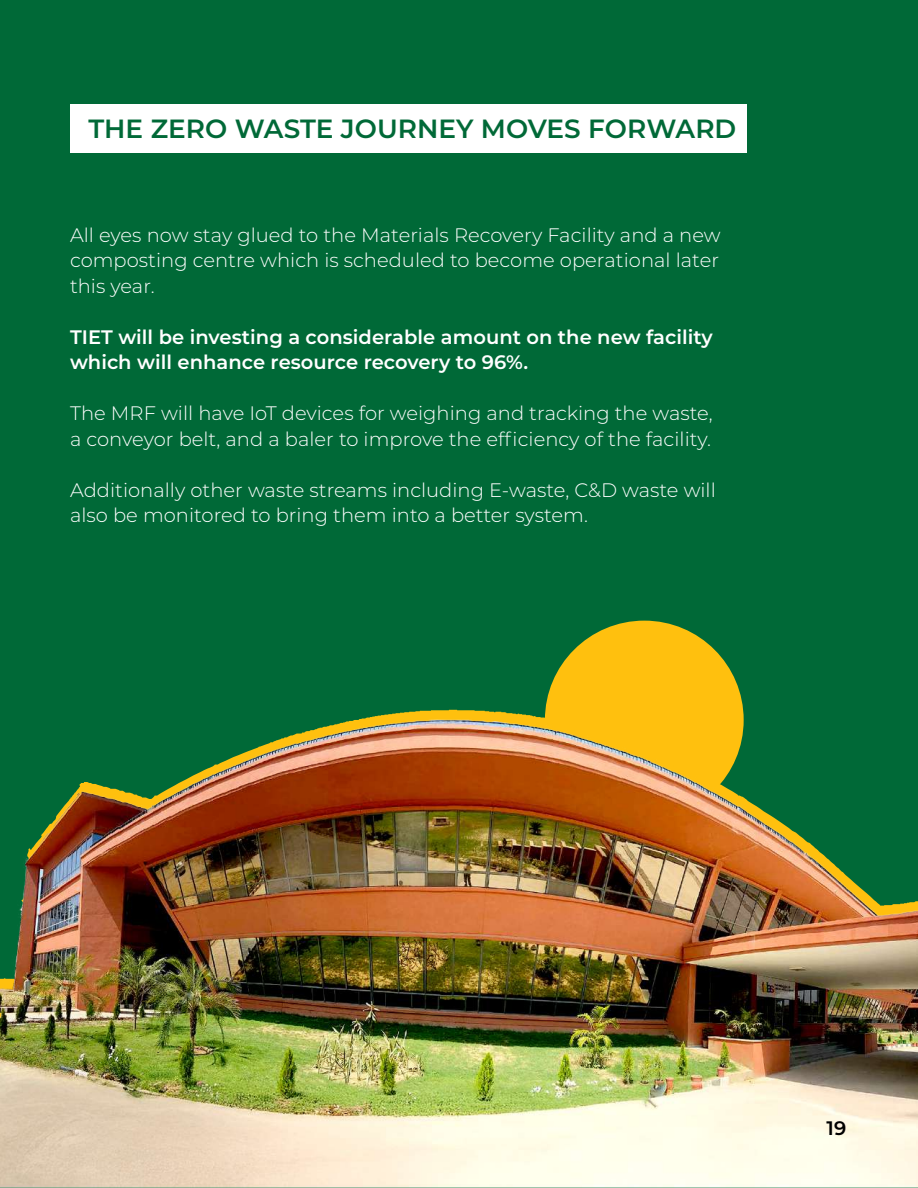
<style>
.page{position:relative;width:918px;height:1188px;background:#006937}
.page>*{position:absolute;margin:0;border:0;box-sizing:border-box;transform-origin:0 0}
.t1{font:600 26.4px "Montserrat";color:#006937}
.t2{font:300 19.5px/25.5px "Montserrat";color:#fff}
.t3{font:600 19.5px/25.5px "Montserrat";color:#fff}
.t4{font:600 19.5px "Montserrat";color:#000}
</style>
<div class="page">
<div style="left:70px;top:104px;width:677px;height:49px;background:#fff"></div>
<div style="left:545px;top:621px;width:199px;height:198px;background:#ffc00e;border-radius:99px"></div>
<img style="left:0;top:712px;width:918px;height:476px">
<h1 class="t1" style="left:88px;top:110px;width:650px">THE ZERO WASTE JOURNEY MOVES FORWARD</h1>
<p class="t2" style="left:70px;top:222px;width:652px;text-align:justify">All eyes now stay glued to the Materials Recovery Facility and a new composting centre which is scheduled to become operational later this year.</p>
<p class="t3" style="left:70px;top:323px;width:644px">TIET will be investing a considerable amount on the new facility which will enhance resource recovery to 96%.</p>
<p class="t2" style="left:70px;top:400px;width:644px">The MRF will have IoT devices for weighing and tracking the waste, a conveyor belt, and a baler to improve the efficiency of the facility.</p>
<p class="t2" style="left:70px;top:477px;width:647px">Additionally other waste streams including E-waste, C&amp;D waste will also be monitored to bring them into a better system.</p>
<p class="t4" style="left:827px;top:1114px;width:21px">19</p>
</div>
